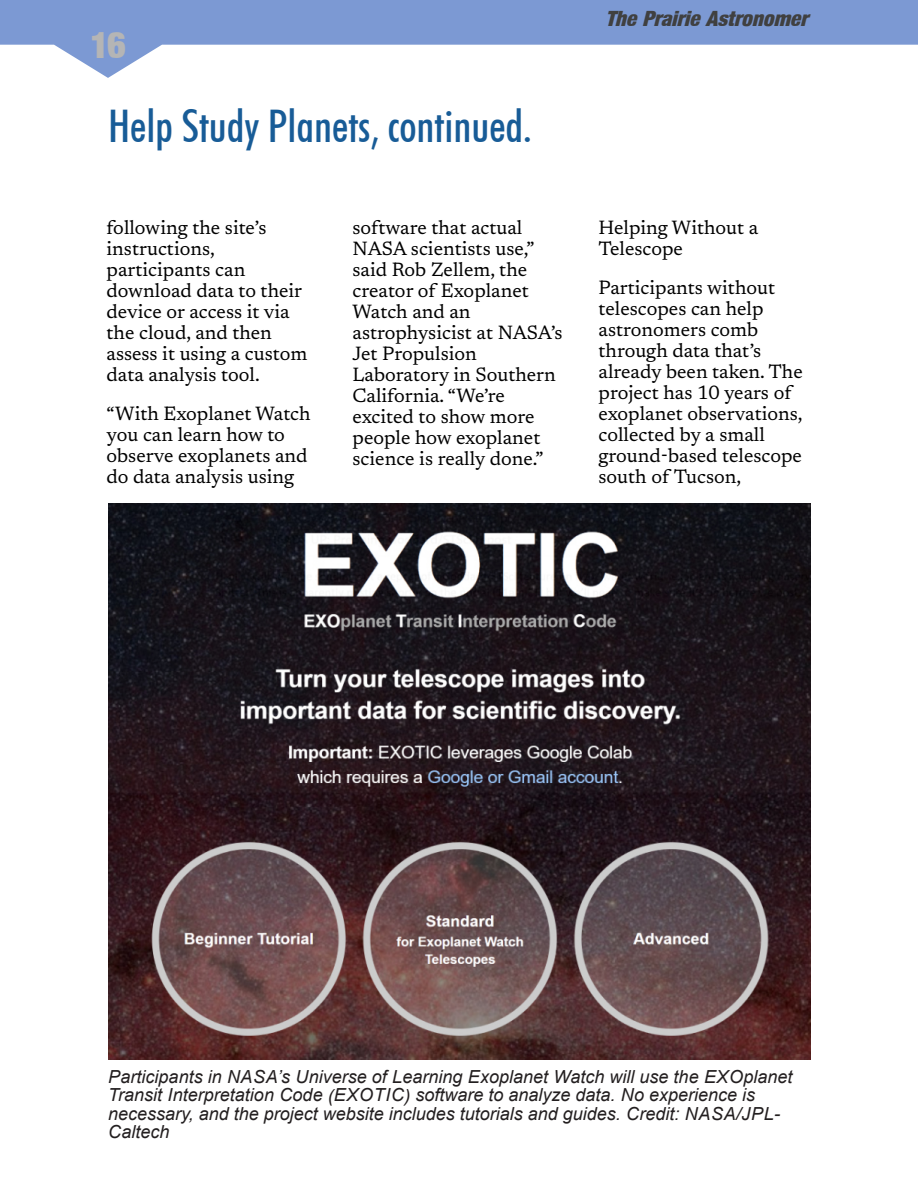
<style>
.page{position:relative;width:918px;height:1188px;background:#fff}
.page>*{position:absolute;margin:0;border:0;box-sizing:border-box;transform-origin:0 0}
.t1{font:500 condensed 45px "Futura BT";color:#185c97}
.t2{font:36px "Basic Sans Heavy SF Bold";color:#b5b5b5}
.t3{font:italic 21px "Basic Sans Heavy SF Bold";color:#404040}
.t4{font:19.5px/21px "Newsreader";color:#000}
.t5{font:italic 18px/18.6px "Arial";color:#231f20}
</style>
<div class="page">
<svg style="left:0;top:0;width:918px;height:78px;fill:#7c99d3"></svg>
<img style="left:108px;top:503px;width:702px;height:557px">
<h2 class="t2" style="left:90px;top:31px;width:37px">16</h2>
<h1 class="t1" style="left:108px;top:108px;width:425px">Help Study Planets, continued.</h1>
<p class="t3" style="left:606px;top:11px;width:204px">The Prairie Astronomer</p>
<p class="t4" style="left:107px;top:218px;width:202px">following the site’s instructions, participants can download data to their device or access it via the cloud, and then assess it using a custom data analysis tool.</p>
<p class="t4" style="left:107px;top:404px;width:206px">“With Exoplanet Watch you can learn how to observe exoplanets and do data analysis using</p>
<p class="t4" style="left:353px;top:218px;width:212px">software that actual<br>NASA scientists use,” said Rob Zellem, the creator of Exoplanet<br>Watch and an astrophysicist at NASA’s<br>Jet Propulsion<br>Laboratory in Southern<br>California. “We’re excited to show more people how exoplanet science is really done.”</p>
<p class="t4" style="left:599px;top:218px;width:161px">Helping Without a<br>Telescope</p>
<p class="t4" style="left:599px;top:278px;width:206px">Participants without telescopes can help astronomers comb through data that’s already been taken. The project has 10 years of exoplanet observations, collected by a small ground-based telescope south of Tucson,</p>
<p class="t5" style="left:108px;top:1069px;width:686px">Participants in NASA’s Universe of Learning Exoplanet Watch will use the EXOplanet Transit Interpretation Code (EXOTIC) software to analyze data. No experience is necessary, and the project website includes tutorials and guides. Credit: NASA/JPL-Caltech</p>
</div>
